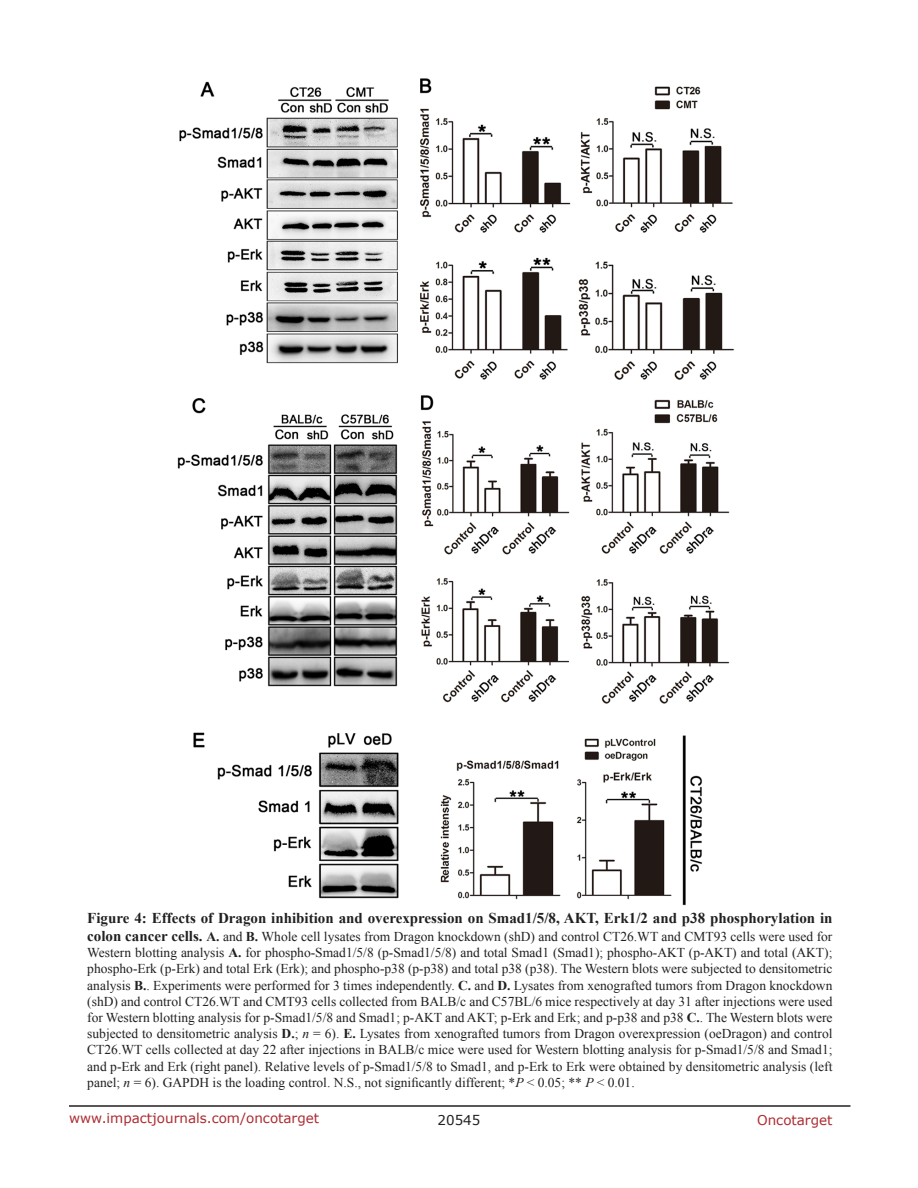
<style>
.page{position:relative;width:918px;height:1188px;background:#fff}
.page>*{position:absolute;margin:0;border:0;box-sizing:border-box;transform-origin:0 0}
.FigureText{font:700 15px "Times New Roman";color:#221f22}
.FigureText-2{font:13.5px/16.2px "Times New Roman";color:#221f22;text-align:justify}
.t1{font:13.5px "Verdana";color:#ac2b31}
.t2{font:13.5px "Verdana";color:#221f22}
.s1{font-weight:700;font-size:15px}
.s2{font-weight:700}
.s3{font-style:italic}
</style>
<div class="page">
<hr style="left:69px;top:1105px;width:781px;height:2px;background:#231f20">
<img style="left:177px;top:78px;width:557px;height:827px">
<p class="FigureText" style="left:87px;top:908px;width:747px">Figure 4: Effects of Dragon inhibition and overexpression on Smad1/5/8, AKT, Erk1/2 and p38 phosphorylation in</p>
<p class="FigureText-2" style="left:87px;top:928px;width:747px"><span class="s1">colon cancer cells.</span> <span class="s2">A.</span> and <span class="s2">B.</span> Whole cell lysates from Dragon knockdown (shD) and control CT26.WT and CMT93 cells were used for Western blotting analysis <span class="s2">A.</span> for phospho-Smad1/5/8 (p-Smad1/5/8) and total Smad1 (Smad1); phospho-AKT (p-AKT) and total (AKT); phospho-Erk (p-Erk) and total Erk (Erk); and phospho-p38 (p-p38) and total p38 (p38). The Western blots were subjected to densitometric analysis <span class="s2">B.</span>. Experiments were performed for 3 times independently. <span class="s2">C.</span> and <span class="s2">D.</span> Lysates from xenografted tumors from Dragon knockdown (shD) and control CT26.WT and CMT93 cells collected from BALB/c and C57BL/6 mice respectively at day 31 after injections were used for Western blotting analysis for p-Smad1/5/8 and Smad1; p-AKT and AKT; p-Erk and Erk; and p-p38 and p38 <span class="s2">C.</span>. The Western blots were subjected to densitometric analysis <span class="s2">D.</span>; <span class="s3">n</span> = 6). <span class="s2">E.</span> Lysates from xenografted tumors from Dragon overexpression (oeDragon) and control CT26.WT cells collected at day 22 after injections in BALB/c mice were used for Western blotting analysis for p-Smad1/5/8 and Smad1; and p-Erk and Erk (right panel). Relative levels of p-Smad1/5/8 to Smad1, and p-Erk to Erk were obtained by densitometric analysis (left panel; <span class="s3">n</span> = 6). GAPDH is the loading control. N.S., not significantly different; *<span class="s3">P</span> &lt; 0.05; ** <span class="s3">P</span> &lt; 0.01.</p>
<p class="t1" style="left:69px;top:1109px;width:252px">www.impactjournals.com/oncotarget</p>
<p class="t2" style="left:438px;top:1111px;width:44px">20545</p>
<p class="t1" style="left:757px;top:1111px;width:77px">Oncotarget</p>
</div>
